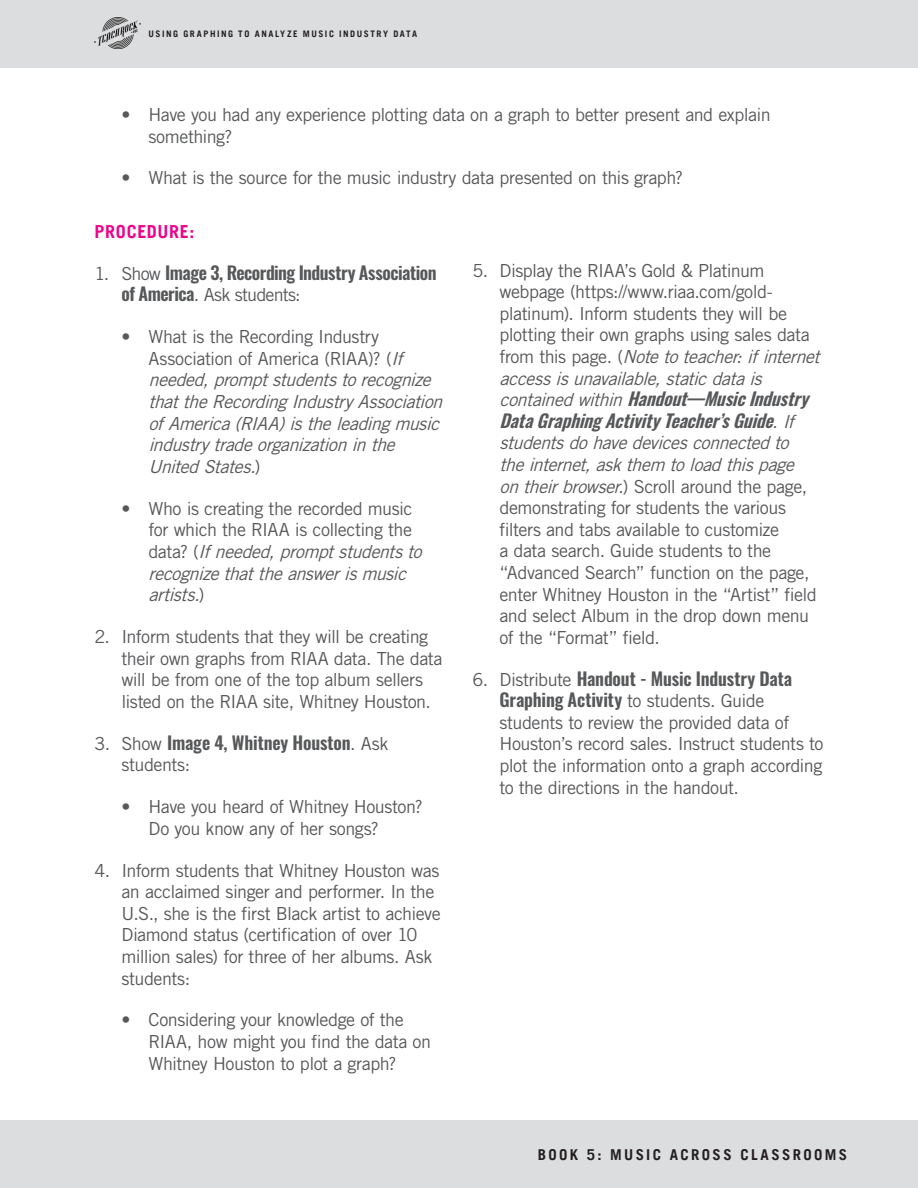
<style>
.page{position:relative;width:918px;height:1188px;background:#fff}
.page>*{position:absolute;margin:0;border:0;box-sizing:border-box;transform-origin:0 0}
.t1{font:18px/21.6px "Trade Gothic LT Std";letter-spacing:-.03em;color:#57585a}
.t2{font:italic 18px/21.6px "Trade Gothic LT Std";color:#57585a}
.t3{font:600 18px/21.6px "Oswald";letter-spacing:-.02em;color:#57585a}
.PINK_SECTION_HEADER{font:700 18px "Trade Gothic LT";letter-spacing:.035em;color:#ed028c}
.t4{font:700 15px "Trade Gothic LT";letter-spacing:.16em;color:#231f20}
.t5{font:700 9px "Trade Gothic LT";letter-spacing:.175em;color:#231f20}
.s1{font-family:"Trade Gothic LT Std";font-weight:400}
.s2{font-style:normal}
.s3{font-style:italic}
.s4{font-family:"Oswald";font-weight:600;font-style:italic}
.s5{font-family:"Oswald";font-weight:600}
</style>
<div class="page">
<div style="left:0;top:0;width:918px;height:68px;background:#dcdddf"></div>
<img style="left:94px;top:18px;width:46px;height:30px">
<div style="left:0;top:1120px;width:918px;height:68px;background:#dcdddf"></div>
<p class="t5" style="left:148px;top:28px;width:270px">USING GRAPHING TO ANALYZE MUSIC INDUSTRY DATA</p>
<p class="t1" style="left:148px;top:104px;width:624px;text-indent:-27px">• Have you had any experience plotting data on a graph to better present and explain something?</p>
<p class="t1" style="left:122px;top:167px;width:563px">• What is the source for the music industry data presented on this graph?</p>
<p class="PINK_SECTION_HEADER" style="left:94px;top:221px;width:101px">PROCEDURE:</p>
<p class="t3" style="left:122px;top:263px;width:317px;text-indent:-27px"><span class="s1">1. Show</span> Image 3, Recording Industry Association of America<span class="s1">. Ask students:</span></p>
<p class="t2" style="left:148px;top:326px;width:301px;text-indent:-27px"><span class="s2">• What is the Recording Industry Association of America (RIAA)? (</span>If needed,promptstudentstorecognize thattheRecordingIndustryAssociation ofAmerica(RIAA)istheleadingmusic industrytradeorganizationinthe UnitedStates.<span class="s2">)</span></p>
<p class="t1" style="left:148px;top:497px;width:280px;text-indent:-27px">• Who is creating the recorded music for which the RIAA is collecting the<br>d a t a ? ( <span class="s3">Ifneeded,promptstudentsto recognizethattheanswerismusic artists.</span>)</p>
<p class="t1" style="left:122px;top:626px;width:323px;text-indent:-27px">2. Inform students that they will be creating their own graphs from RIAA data. The data will be from one of the top album sellers listed on the RIAA site, Whitney Houston.</p>
<p class="t3" style="left:122px;top:733px;width:268px;text-indent:-27px"><span class="s1">3. Show</span> Image 4, Whitney Houston<span class="s1">. Ask students:</span></p>
<p class="t1" style="left:148px;top:796px;width:276px;text-indent:-27px">• Have you heard of Whitney Houston?<br>Do you know any of her songs?</p>
<p class="t1" style="left:122px;top:859px;width:321px;text-indent:-27px">4. Inform students that Whitney Houston was an acclaimed singer and performer. In the U.S., she is the first Black artist to achieve Diamond status (certification of over 10 million sales) for three of her albums. Ask students:</p>
<p class="t1" style="left:148px;top:1009px;width:284px;text-indent:-27px">• Considering your knowledge of the<br>RIAA, how might you find the data on<br>Whitney Houston to plot a graph?</p>
<p class="t1" style="left:500px;top:259px;width:327px;text-indent:-27px">5. Display the RIAA’s Gold &amp; Platinum webpage (https://www.riaa.com/gold&shy;platinum). Inform students they will be plotting their own graphs using sales data<br>f r o m t h i s p a g e . ( <span class="s3">Notetoteacher:ifinternet accessisunavailable,staticdatais containedwithin</span><span class="s4">Handout—MusicIndustry DataGraphingActivityTeacher’sGuide</span><span class="s3">.If studentsdohavedevicesconnectedto theinternet,askthem toloadthispage ontheirbrowser.</span>) Scroll around the page, demonstrating for students the various filters and tabs available to customize<br>a data search. Guide students to the “Advanced Search” function on the page, enter Whitney Houston in the “Artist” field and select Album in the drop down menu of the “Format” field.</p>
<p class="t1" style="left:500px;top:668px;width:325px;text-indent:-27px">6. Distribute <span class="s5">Handout - Music Industry Data Graphing Activity</span> to students. Guide students to review the provided data of Houston’s record sales. Instruct students to plot the information onto a graph according to the directions in the handout.</p>
<p class="t4" style="left:538px;top:1145px;width:311px">BOOK 5: MUSIC ACROSS CLASSROOMS</p>
</div>
